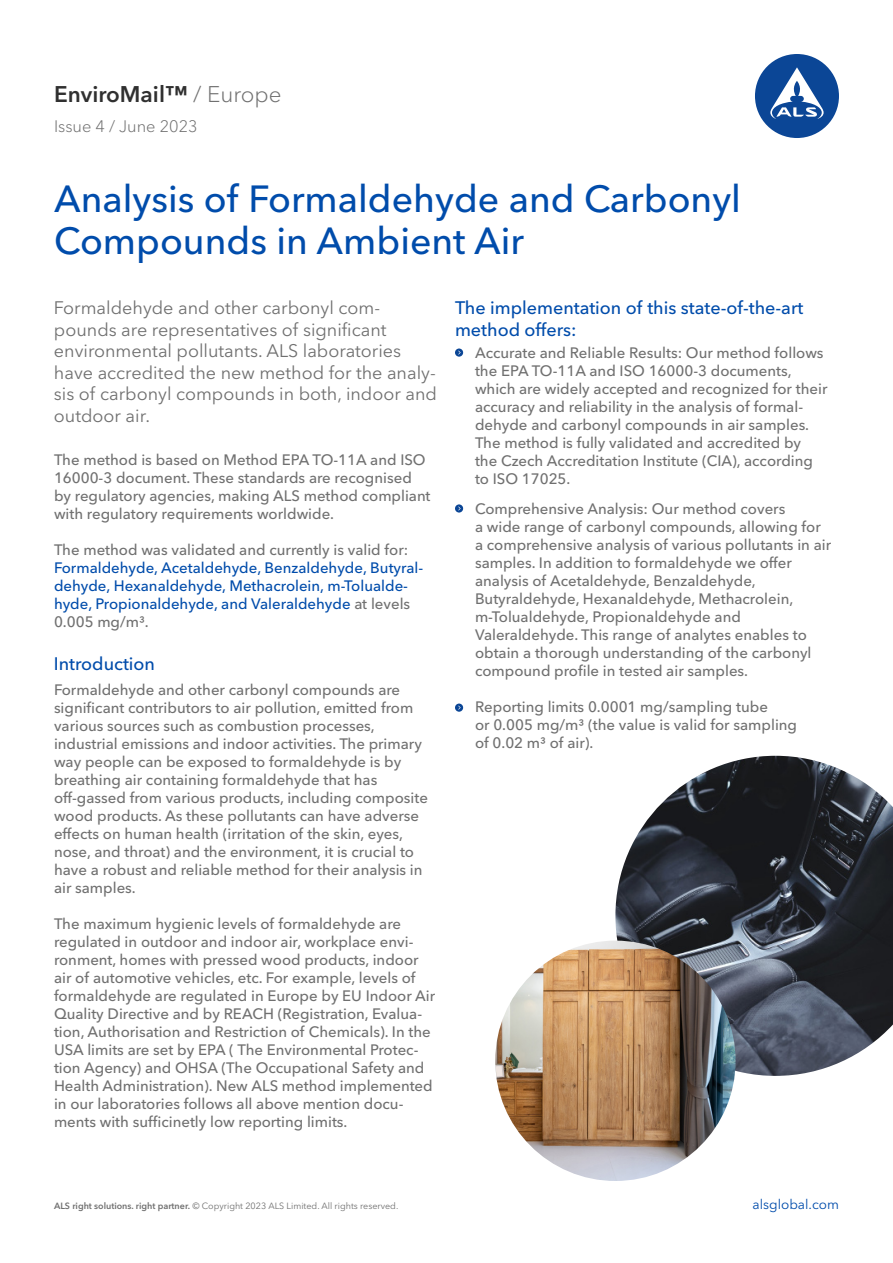
<style>
.page{position:relative;width:893px;height:1263px;background:#fff}
.page>*{position:absolute;margin:0;border:0;box-sizing:border-box;transform-origin:0 0}
.t1{font:500 37.5px/42px "Avenir Next LT Pro";color:#004cab}
.t2{font:600 22.5px "Avenir Next LT Pro";color:#303030}
.t3{font:18px/21.6px "Avenir Next LT Pro";color:#707070}
.t4{font:500 18px/21.6px "Avenir Next LT Pro";color:#004cab}
.t5{font:300 16.5px "Avenir Next LT Pro";color:#707070}
.t6{font:500 15px/18px "Avenir Next LT Pro";color:#707070}
.t7{font:500 15px/18px "Avenir Next LT Pro";color:#004cab}
.t8{font:13.5px "Avenir Next LT Pro";color:#004cab}
.t9{font:9px "Avenir Next LT Pro";color:#707070}
.s1{font-weight:300;color:#707070}
.s2{color:#707070}
.s3{font-weight:600}
</style>
<div class="page">
<svg style="left:455px;top:348px;width:8px;height:9px"></svg>
<svg style="left:455px;top:504px;width:8px;height:9px"></svg>
<svg style="left:458px;top:506px;width:3px;height:4px"></svg>
<svg style="left:455px;top:703px;width:8px;height:9px"></svg>
<svg style="left:458px;top:706px;width:3px;height:4px"></svg>
<div style="left:755px;top:54px;width:84px;height:84px;background:#0b4696;border-radius:50%"></div>
<svg style="left:770px;top:67px;width:54px;height:52px"></svg>
<img style="left:615px;top:756px;width:278px;height:320px">
<img style="left:495px;top:941px;width:241px;height:240px;border-radius:120px">
<h2 class="t2" style="left:54px;top:80px;width:229px">EnviroMail™ <span class="s1">/ Europe</span></h2>
<p class="t5" style="left:54px;top:116px;width:145px">Issue 4 / June 2023</p>
<h1 class="t1" style="left:54px;top:178px;width:688px">Analysis of Formaldehyde and Carbonyl<br>Compounds in Ambient Air</h1>
<p class="t3" style="left:54px;top:297px;width:384px">Formaldehyde and other carbonyl com&shy;pounds are representatives of significant environmental pollutants. ALS laboratories have accredited the new method for the analy&shy;sis of carbonyl compounds in both, indoor and outdoor air.</p>
<p class="t6" style="left:54px;top:451px;width:378px">The method is based on Method EPA TO-11A and ISO 16000-3 document. These standards are recognised by regulatory agencies, making ALS method compliant with regulatory requirements worldwide.</p>
<p class="t6" style="left:54px;top:541px;width:356px">The method was validated and currently is valid for:</p>
<p class="t7" style="left:54px;top:559px;width:371px">Formaldehyde, Acetaldehyde, Benzaldehyde, Butyral&shy;dehyde, Hexanaldehyde, Methacrolein, m-Tolualde&shy;hyde, Propionaldehyde, and Valeraldehyde <span class="s2">at levels 0.005 mg/m³.</span></p>
<p class="t4" style="left:54px;top:653px;width:103px">Introduction</p>
<p class="t6" style="left:54px;top:680px;width:375px">Formaldehyde and other carbonyl compounds are significant contributors to air pollution, emitted from various sources such as combustion processes, industrial emissions and indoor activities. The primary way people can be exposed to formaldehyde is by breathing air containing formaldehyde that has off-gassed from various products, including composite wood products. As these pollutants can have adverse effects on human health (irritation of the skin, eyes, nose, and throat) and the environment, it is crucial to have a robust and reliable method for their analysis in air samples.</p>
<p class="t6" style="left:54px;top:914px;width:383px">The maximum hygienic levels of formaldehyde are regulated in outdoor and indoor air, workplace envi&shy;ronment, homes with pressed wood products, indoor air of automotive vehicles, etc. For example, levels of formaldehyde are regulated in Europe by EU Indoor Air Quality Directive and by REACH (Registration, Evalua&shy;tion, Authorisation and Restriction of Chemicals). In the USA limits are set by EPA ( The Environmental Protec&shy;tion Agency) and OHSA (The Occupational Safety and Health Administration). New ALS method implemented in our laboratories follows all above mention docu&shy;ments with sufficinetly low reporting limits.</p>
<p class="t4" style="left:455px;top:297px;width:350px">The implementation of this state-of-the-art method offers:</p>
<p class="t6" style="left:475px;top:343px;width:354px">Accurate and Reliable Results: Our method follows the EPA TO-11A and ISO 16000-3 documents, which are widely accepted and recognized for their accuracy and reliability in the analysis of formal&shy;dehyde and carbonyl compounds in air samples.<br>The method is fully validated and accredited by<br>the Czech Accreditation Institute (CIA), according to ISO 17025.</p>
<p class="t6" style="left:475px;top:499px;width:358px">Comprehensive Analysis: Our method covers<br>a wide range of carbonyl compounds, allowing for a comprehensive analysis of various pollutants in air samples. In addition to formaldehyde we offer analysis of Acetaldehyde, Benzaldehyde, Butyraldehyde, Hexanaldehyde, Methacrolein, m-Tolualdehyde, Propionaldehyde and Valeraldehyde. This range of analytes enables to obtain a thorough understanding of the carbonyl compound profile in tested air samples.</p>
<p class="t6" style="left:475px;top:697px;width:324px">Reporting limits 0.0001 mg/sampling tube<br>or 0.005 mg/m³ (the value is valid for sampling of 0.02 m³ of air).</p>
<p class="t9" style="left:54px;top:1200px;width:346px"><span class="s3">ALS right solutions. right partner.</span> © Copyright 2023 ALS Limited. All rights reserved.</p>
<p class="t8" style="left:752px;top:1196px;width:88px">alsglobal.com</p>
</div>
